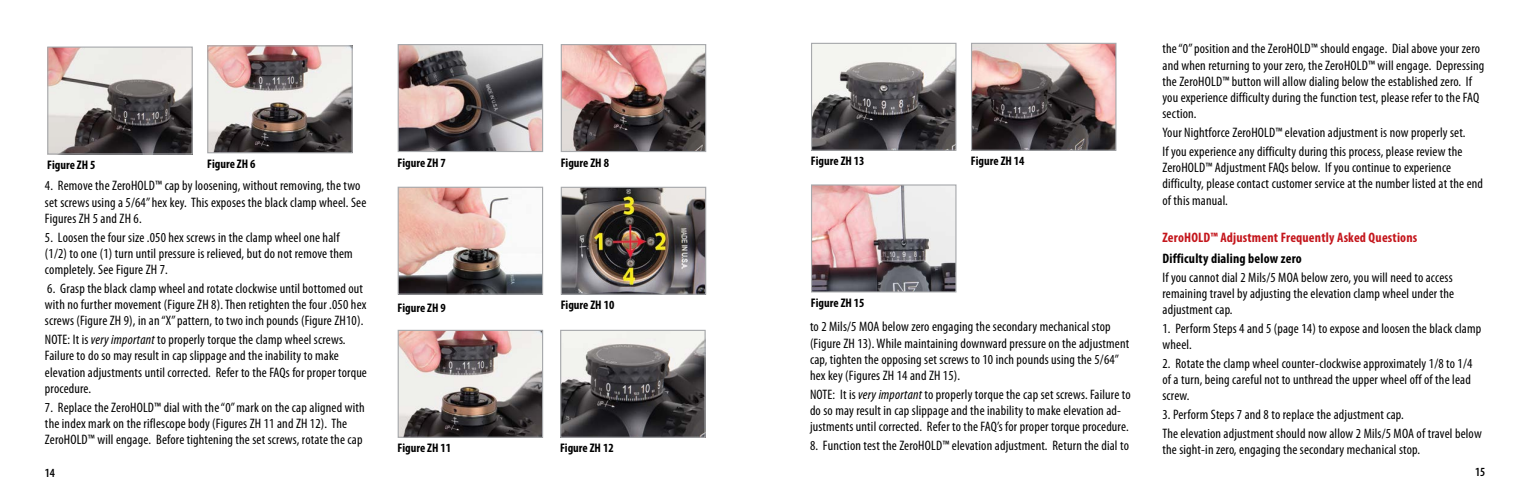
<style>
.page{position:relative;width:1530px;height:495px;background:#fff}
.page>*{position:absolute;margin:0;border:0;box-sizing:border-box;transform-origin:0 0}
.t1{font:condensed 13.75px/16.2px "Myriad Pro";letter-spacing:.015em;color:#000}
.t2{font:700 condensed 13.75px "Myriad Pro";letter-spacing:.015em;color:#c4161c}
.t3{font:700 condensed 13.75px "Myriad Pro";letter-spacing:.015em;color:#000}
.t4{font:700 condensed 12.5px "Myriad Pro";color:#000}
.t5{font:600 condensed 12.5px "Myriad Pro";color:#000}
.s1{font-style:italic}
</style>
<div class="page">
<img style="left:563px;top:46px;width:141px;height:104px">
<div style="left:561px;top:44px;width:145px;height:108px;border:1px solid #a7a9ac"></div>
<img style="left:400px;top:189px;width:141px;height:104px">
<div style="left:398px;top:187px;width:145px;height:108px;border:1px solid #a7a9ac"></div>
<img style="left:563px;top:189px;width:141px;height:104px">
<div style="left:561px;top:187px;width:145px;height:108px;border:1px solid #a7a9ac"></div>
<img style="left:49px;top:49px;width:142px;height:104px">
<div style="left:47px;top:47px;width:146px;height:108px;border:1px solid #a7a9ac"></div>
<img style="left:209px;top:47px;width:142px;height:104px">
<div style="left:207px;top:45px;width:146px;height:108px;border:1px solid #a7a9ac"></div>
<img style="left:400px;top:46px;width:141px;height:104px">
<div style="left:398px;top:44px;width:145px;height:108px;border:1px solid #a7a9ac"></div>
<img style="left:400px;top:332px;width:141px;height:104px">
<div style="left:398px;top:330px;width:145px;height:108px;border:1px solid #a7a9ac"></div>
<img style="left:562px;top:332px;width:142px;height:104px">
<div style="left:560px;top:330px;width:146px;height:108px;border:1px solid #a7a9ac"></div>
<img style="left:813px;top:45px;width:142px;height:104px">
<div style="left:811px;top:43px;width:146px;height:108px;border:1px solid #a7a9ac"></div>
<img style="left:973px;top:45px;width:142px;height:104px">
<div style="left:971px;top:43px;width:146px;height:108px;border:1px solid #a7a9ac"></div>
<img style="left:813px;top:186px;width:142px;height:104px">
<div style="left:811px;top:184px;width:146px;height:108px;border:1px solid #a7a9ac"></div>
<p class="t4" style="left:47px;top:157px;width:50px">Figure ZH 5</p>
<p class="t4" style="left:207px;top:156px;width:50px">Figure ZH 6</p>
<p class="t4" style="left:398px;top:155px;width:50px">Figure ZH 7</p>
<p class="t4" style="left:561px;top:155px;width:50px">Figure ZH 8</p>
<p class="t1" style="left:45px;top:178px;width:323px">4. Remove the ZeroHOLD™ cap by loosening, without removing, the two set screws using a 5/64” hex key. This exposes the black clamp wheel. See<br>Figures ZH 5 and ZH 6.</p>
<p class="t1" style="left:45px;top:229px;width:309px">5. Loosen the four size .050 hex screws in the clamp wheel one half (1/2) to one (1) turn until pressure is relieved, but do not remove them completely. See Figure ZH 7.</p>
<p class="t1" style="left:45px;top:280px;width:323px">6. Grasp the black clamp wheel and rotate clockwise until bottomed out with no further movement (Figure ZH 8). Then retighten the four .050 hex screws (Figure ZH 9), in an “X” pattern, to two inch pounds (Figure ZH10).</p>
<p class="t1" style="left:45px;top:331px;width:323px">NOTE: It is <span class="s1">very important</span> to properly torque the clamp wheel screws.<br>Failure to do so may result in cap slippage and the inability to make elevation adjustments until corrected. Refer to the FAQs for proper torque procedure.</p>
<p class="t1" style="left:45px;top:399px;width:321px">7. Replace the ZeroHOLD™ dial with the “0” mark on the cap aligned with the index mark on the riflescope body (Figures ZH 11 and ZH 12). The<br>ZeroHOLD™ will engage. Before tightening the set screws, rotate the cap</p>
<p class="t4" style="left:398px;top:300px;width:50px">Figure ZH 9</p>
<p class="t4" style="left:561px;top:297px;width:55px">Figure ZH 10</p>
<p class="t4" style="left:398px;top:440px;width:55px">Figure ZH 11</p>
<p class="t4" style="left:560px;top:440px;width:55px">Figure ZH 12</p>
<p class="t4" style="left:811px;top:153px;width:55px">Figure ZH 13</p>
<p class="t4" style="left:971px;top:153px;width:55px">Figure ZH 14</p>
<p class="t4" style="left:811px;top:295px;width:55px">Figure ZH 15</p>
<p class="t1" style="left:810px;top:319px;width:321px">to 2 Mils/5 MOA below zero engaging the secondary mechanical stop (Figure ZH 13). While maintaining downward pressure on the adjustment cap, tighten the opposing set screws to 10 inch pounds using the 5/64” hex key (Figures ZH 14 and ZH 15).</p>
<p class="t1" style="left:810px;top:386px;width:322px">NOTE: It is <span class="s1">very important</span> to properly torque the cap set screws. Failure to do so may result in cap slippage and the inability to make elevation ad&shy;justments until corrected. Refer to the FAQ’s for proper torque procedure.</p>
<p class="t1" style="left:810px;top:437px;width:320px">8. Function test the ZeroHOLD™ elevation adjustment. Return the dial to</p>
<p class="t1" style="left:1162px;top:41px;width:323px">the “0” position and the ZeroHOLD™ should engage. Dial above your zero and when returning to your zero, the ZeroHOLD™ will engage. Depressing the ZeroHOLD™ button will allow dialing below the established zero. If you experience difficulty during the function test, please refer to the FAQ section.</p>
<p class="t1" style="left:1162px;top:123px;width:305px;line-height:18.8px">Your Nightforce ZeroHOLD™ elevation adjustment is now properly set.<br>If you experience any difficulty during this process, please review the</p>
<p class="t1" style="left:1162px;top:159px;width:322px">ZeroHOLD™ Adjustment FAQs below. If you continue to experience difficulty, please contact customer service at the number listed at the end of this manual.</p>
<p class="t2" style="left:1162px;top:229px;width:256px">ZeroHOLD™ Adjustment Frequently Asked Questions</p>
<p class="t3" style="left:1162px;top:250px;width:141px">Difficulty dialing below zero</p>
<p class="t1" style="left:1162px;top:269px;width:293px;text-align:justify">If you cannot dial 2 Mils/5 MOA below zero, you will need to access remaining travel by adjusting the elevation clamp wheel under the adjustment cap.</p>
<p class="t1" style="left:1162px;top:320px;width:320px">1. Perform Steps 4 and 5 (page 14) to expose and loosen the black clamp wheel.</p>
<p class="t1" style="left:1162px;top:355px;width:311px;text-align:justify">2. Rotate the clamp wheel counter-clockwise approximately 1/8 to 1/4 of a turn, being careful not to unthread the upper wheel off of the lead screw.</p>
<p class="t1" style="left:1162px;top:405px;width:321px;line-height:18.8px">3. Perform Steps 7 and 8 to replace the adjustment cap.<br>The elevation adjustment should now allow 2 Mils/5 MOA of travel below</p>
<p class="t1" style="left:1162px;top:441px;width:259px">the sight-in zero, engaging the secondary mechanical stop.</p>
<p class="t5" style="left:45px;top:465px;width:12px">14</p>
<p class="t5" style="left:1475px;top:464px;width:12px">15</p>
</div>
